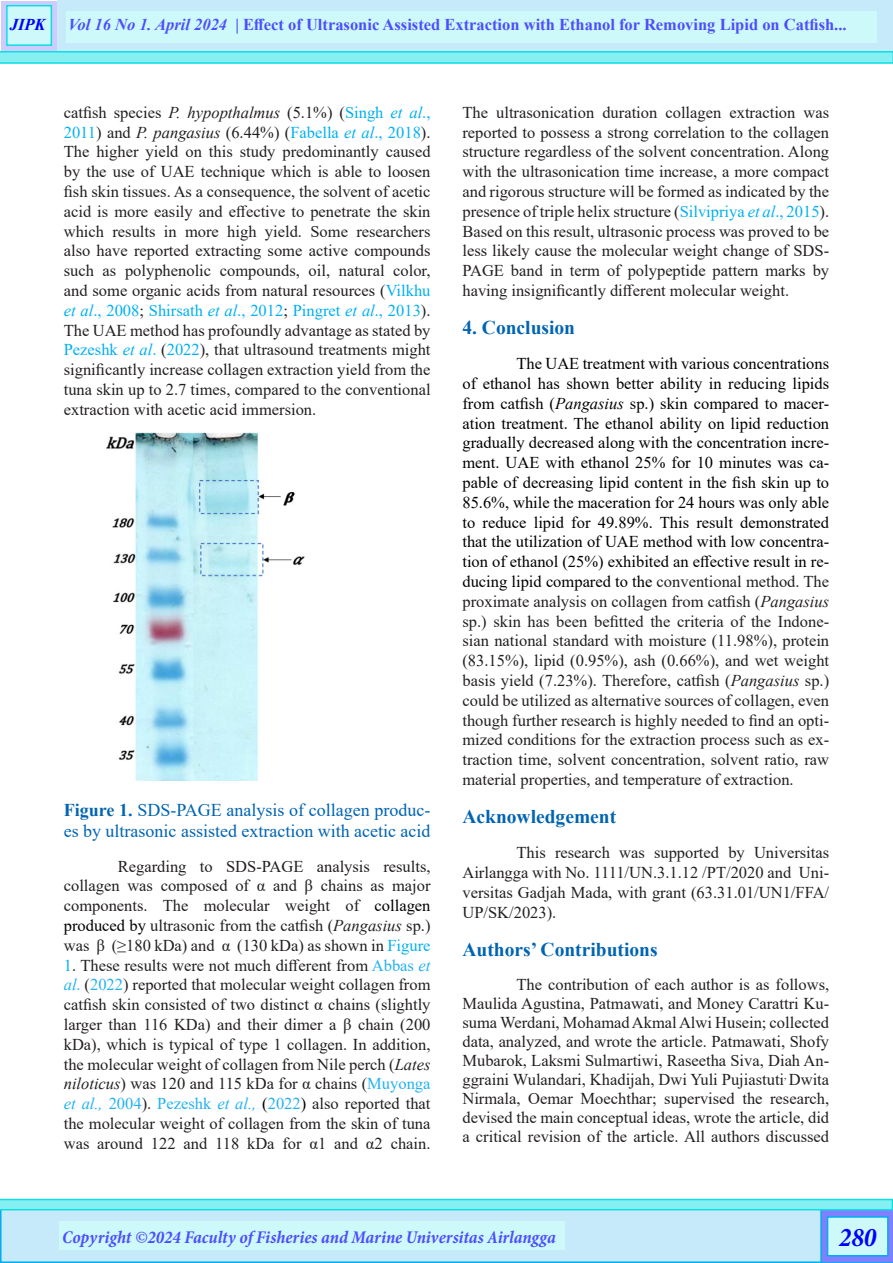
<style>
.page{position:relative;width:893px;height:1263px;background:#fff}
.page>*{position:absolute;margin:0;border:0;box-sizing:border-box;transform-origin:0 0}
.t1{font:italic 700 condensed 27px "Minion Pro";color:#00f}
.t2{font:700 19.5px "Times New Roman";color:#0164b2}
.t3{font:18px/20.7px "Times New Roman";color:#0164b2}
.t4{font:italic 700 condensed 18px "Minion Pro";letter-spacing:-.005em;color:#4d4dff}
.t5{font:16.5px/19.8px "Times New Roman";color:#231f20;text-align:justify}
.t6{font:16.5px/19.8px "Times New Roman";color:#000;text-align:justify}
.t7{font:700 16.5px "Times New Roman";color:#4d4dff}
.t8{font:italic 700 16.5px "Times New Roman";color:#00f}
.s1{font-style:italic}
.s2{color:#00b0f0}
.s3{font-style:italic;color:#00b0f0}
.s4{font-weight:700}
.s5{color:#000}
.s6{color:#21b1f1}
.s7{font-style:italic;color:#21b1f1}
.s8{color:#231f20}
.s9{font-style:italic;color:#231f20}
</style>
<div class="page">
<img style="left:106px;top:432px;width:198px;height:348px">
<svg style="left:0;top:0;width:893px;height:64px;background:#a4eaf5"></svg>
<svg style="left:0;top:1199px;width:893px;height:64px;background:#a6e5f6"></svg>
<div style="left:66px;top:11px;width:811px;height:31px;background:#cef9fa"></div>
<div style="left:60px;top:1222px;width:505px;height:28px;background:#cef9fa"></div>
<p class="t8" style="left:10px;top:13px;width:37px">JIPK</p>
<p class="t7" style="left:68px;top:13px;width:780px"><span class="s1">Vol 16 No 1. April 2024</span> | Effect of Ultrasonic Assisted Extraction with Ethanol for Removing Lipid on Catfish...</p>
<p class="t5" style="left:64px;top:102px;width:368px">catfish species <span class="s1">P. hypopthalmus</span> (5.1%) (<span class="s2">Singh</span> <span class="s3">et al</span><span class="s2">., 2011</span>) and <span class="s1">P. pangasius</span> (6.44%) (<span class="s2">Fabella</span> <span class="s3">et al</span><span class="s2">., 2018</span>).<br>The higher yield on this study predominantly caused by the use of UAE technique which is able to loosen fish skin tissues. As a consequence, the solvent of acetic acid is more easily and effective to penetrate the skin which results in more high yield. Some researchers also have reported extracting some active compounds such as polyphenolic compounds, oil, natural color, and some organic acids from natural resources (<span class="s2">Vilkhu </span><span class="s3">et al</span><span class="s2">., 2008</span>; <span class="s2">Shirsath</span> <span class="s3">et al</span><span class="s2">., 2012</span>; <span class="s2">Pingret</span> <span class="s3">et al</span><span class="s2">., 2013</span>).<br>The UAE method has profoundly advantage as stated by <span class="s2">Pezeshk</span> <span class="s3">et al</span><span class="s2">.</span> (<span class="s2">2022</span>), that ultrasound treatments might significantly increase collagen extraction yield from the tuna skin up to 2.7 times, compared to the conventional extraction with acetic acid immersion.</p>
<p class="t3" style="left:64px;top:799px;width:368px"><span class="s4">Figure 1.</span> SDS-PAGE analysis of collagen produc&shy;es by ultrasonic assisted extraction with acetic acid</p>
<p class="t5" style="left:64px;top:856px;width:368px;text-indent:54px">Regarding to SDS-PAGE analysis results, collagen was composed of α and β chains as major components. The molecular weight of <span class="s5">collagen produced by</span> ultrasonic from the catfish (<span class="s1">Pangasius</span> sp.) was β (≥180 kDa) and α (130 kDa) as shown in <span class="s2">Figure</span></p>
<p class="t5" style="left:64px;top:955px;width:368px"><span class="s2">1</span>. These results were not much different from <span class="s6">Abbas</span> <span class="s7">et al</span><span class="s6">.</span> (<span class="s6">2022</span>) reported that molecular weight collagen from catfish skin consisted of two distinct α chains (slightly larger than 116 KDa) and their dimer a β chain (200 kDa), which is typical of type 1 collagen. In addition, the molecular weight of collagen from Nile perch (<span class="s1">Lates niloticus</span>) was 120 and 115 kDa for α chains (<span class="s6">Muyonga </span><span class="s7">et al.,</span> <span class="s6">2004</span>). <span class="s6">Pezeshk</span> <span class="s7">et al.,</span> <span class="s5">(</span><span class="s6">2022</span><span class="s5">)</span> also reported that the molecular weight of collagen from the skin of tuna was around 122 and 118 kDa for α1 and α2 chain.</p>
<p class="t5" style="left:462px;top:102px;width:368px">The ultrasonication duration collagen extraction was reported to possess a strong correlation to the collagen structure regardless of the solvent concentration. Along with the ultrasonication time increase, a more compact and rigorous structure will be formed as indicated by the presence of triple helix structure (<span class="s2">Silvipriya</span> <span class="s3">et al</span><span class="s2">., 2015</span>).<br>Based on this result, ultrasonic process was proved to be less likely cause the molecular weight change of SDS-PAGE band in term of polypeptide pattern marks by having insignificantly different molecular weight.</p>
<p class="t2" style="left:462px;top:314px;width:114px">4. Conclusion</p>
<p class="t6" style="left:462px;top:353px;width:368px;text-indent:54px">The UAE treatment with various concentrations of ethanol has shown better ability in reducing lipids from catfish (<span class="s1">Pangasius</span> sp.) skin compared to macer&shy;ation treatment. The ethanol ability on lipid reduction gradually decreased along with the concentration incre&shy;ment. UAE with ethanol 25% for 10 minutes was ca&shy;pable of decreasing lipid content in the fish skin up to 85.6%, while the maceration for 24 hours was only able to reduce lipid for 49.89%. This result demonstrated that the utilization of UAE method with low concentra&shy;tion of ethanol (25%) exhibited an effective result in re&shy;ducing lipid compared to the <span class="s8">conventional method. The proximate analysis on collagen from catfish (</span><span class="s9">Pangasius </span><span class="s8">sp.) skin has been befitted the criteria of the Indone&shy;sian national standard with moisture (11.98%), protein (83.15%), lipid (0.95%), ash (0.66%), and wet weight basis yield (7.23%). Therefore, catfish (</span><span class="s9">Pangasius</span> <span class="s8">sp.) could be utilized as alternative sources of collagen, even though further research is highly needed to find an opti&shy;mized conditions for the extraction process such as ex&shy;traction time, solvent concentration, solvent ratio, raw material properties, and temperature of extraction.</span></p>
<p class="t2" style="left:462px;top:803px;width:155px">Acknowledgement</p>
<p class="t5" style="left:462px;top:842px;width:368px;text-indent:54px">This research was supported by Universitas Airlangga with No. 1111/UN.3.1.12 /PT/2020 and Uni&shy;versitas Gadjah Mada, with grant (63.31.01/UN1/FFA/ UP/SK/2023).</p>
<p class="t2" style="left:462px;top:935px;width:197px">Authors’ Contributions</p>
<p class="t5" style="left:462px;top:974px;width:368px;line-height:19px;text-indent:54px">The contribution of each author is as follows, Maulida Agustina, Patmawati, and Money Carattri Ku&shy;suma Werdani, Mohamad Akmal Alwi Husein; collected data, analyzed, and wrote the article. Patmawati, Shofy Mubarok, Laksmi Sulmartiwi, Raseetha Siva, Diah An&shy;ggraini Wulandari, Khadijah, Dwi Yuli Pujiastuti<sup>,</sup> Dwita Nirmala, Oemar Moechthar; supervised the research, devised the main conceptual ideas, wrote the article, did a critical revision of the article. All authors discussed</p>
<p class="t4" style="left:62px;top:1225px;width:495px">Copyright ©2024 Faculty of Fisheries and Marine Universitas Airlangga</p>
<p class="t1" style="left:839px;top:1219px;width:39px">280</p>
</div>
